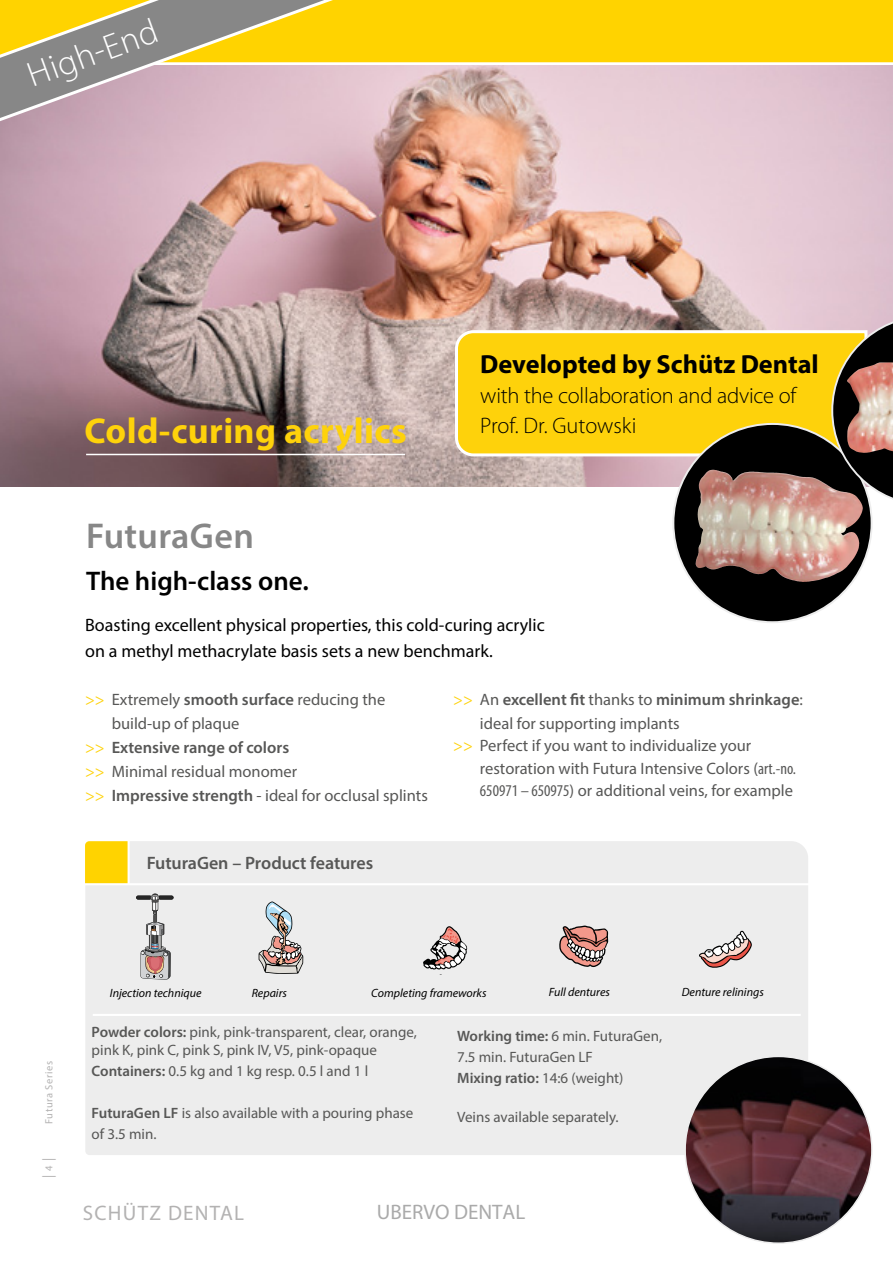
<style>
.page{position:relative;width:893px;height:1263px;background:#fff}
.page>*{position:absolute;margin:0;border:0;box-sizing:border-box;transform-origin:0 0}
.t1{font:700 36px "Myriad Pro";letter-spacing:.01em;color:#fed20b}
.t2{font:600 36px "Myriad Pro";letter-spacing:.01em;color:#878787}
.t3{font:300 35.4px "Myriad Pro";color:#fff}
.t4{font:600 27px "Myriad Pro";color:#000}
.t5{font:700 26.25px "Myriad Pro";color:#000}
.t6{font:300 22.5px/30px "Myriad Pro";letter-spacing:-.01em;color:#000}
.t7{font:21px "Myriad Pro";letter-spacing:.06em;color:#b3b2b2}
.t8{font:21px "Myriad Pro";color:#aaa}
.t9{font:18px/26.5px "Myriad Pro";color:#000}
.t10{font:600 18px "Myriad Pro";letter-spacing:-.005em;color:#575756}
.t11{font:16.5px/22.5px "Myriad Pro";color:#575756}
.t12{font:600 16.5px "Myriad Pro";color:#575756}
.t13{font:15px/21px "Myriad Pro";color:#575756}
.t14{font:13.5px "Myriad Pro";color:#b3b2b2}
.t15{font:italic 12px "Myriad Pro";color:#000}
.t16{font:10.5px "Myriad Pro";letter-spacing:.05em;color:#b3b2b2}
.s1{color:#fed20b}
.s2{font-weight:600}
.s3{font-weight:400;color:#fed20b}
.s4{font-stretch:condensed}
.s5{font-size:10.5px}
</style>
<div class="page">
<div style="left:380px;top:0;width:513px;height:63px;background:#ffd300"></div>
<img style="left:0;top:65px;width:893px;height:421px">
<div style="left:85px;top:841px;width:723px;height:42px;background:#ededed"></div>
<div style="left:85px;top:885px;width:723px;height:270px;background:#ededed"></div>
<hr style="left:93px;top:1014px;width:708px;height:2px;background:#fff">
<svg style="left:559px;top:925px;width:49px;height:42px;background:#b38d88"></svg>
<svg style="left:453px;top:329px;width:378px;height:129px;background:#fcd31b"></svg>
<img style="left:685px;top:1056px;width:187px;height:187px;border-radius:93px">
<hr style="left:86px;top:454px;width:319px;height:1px;background:#fff">
<svg style="left:673px;top:424px;width:199px;height:198px;background:#68554e"></svg>
<img style="left:698px;top:470px;width:14px;height:67px">
<svg style="left:0;top:0;width:380px;height:151px;background:#ccb28b"></svg>
<svg style="left:259px;top:901px;width:44px;height:73px;background:#bcb6b5"></svg>
<svg style="left:136px;top:893px;width:38px;height:87px;background:#bfb8b7"></svg>
<svg style="left:423px;top:926px;width:44px;height:44px;background:#b9acab"></svg>
<svg style="left:698px;top:931px;width:54px;height:38px;background:#cbbbb8"></svg>
<svg style="left:831px;top:315px;width:62px;height:191px;background:#826a54"></svg>
<h2 class="t3" style="left:21px;top:56px;width:138px;rotate:-20deg">High-End</h2>
<h1 class="t1" style="left:85px;top:407px;width:324px">Cold-curing acrylics</h1>
<h1 class="t2" style="left:86px;top:513px;width:169px">FuturaGen</h1>
<h3 class="t4" style="left:86px;top:564px;width:224px">The high-class one.</h3>
<h3 class="t5" style="left:480px;top:347px;width:340px">Developted by Schütz Dental</h3>
<h3 class="t6" style="left:480px;top:380px;width:317px">with the collaboration and advice of<br>Prof. Dr. Gutowski</h3>
<p class="t9" style="left:85px;top:611px;width:461px">Boasting excellent physical properties, this cold-curing acrylic on a methyl methacrylate basis sets a new benchmark.</p>
<p class="t11" style="left:85px;top:688px;width:302px"><span class="s1">&gt;&gt;</span> Extremely <span class="s2">smooth surface</span> reducing the</p>
<p class="t11" style="left:112px;top:712px;width:129px">build-up of plaque</p>
<p class="t12" style="left:85px;top:737px;width:206px"><span class="s3">&gt;&gt;</span> Extensive range of colors</p>
<p class="t11" style="left:85px;top:760px;width:214px"><span class="s1">&gt;&gt;</span> Minimal residual monomer</p>
<p class="t11" style="left:85px;top:784px;width:344px"><span class="s1">&gt;&gt;</span> <span class="s2">Impressive strength</span> - ideal for occlusal splints</p>
<p class="t10" style="left:147px;top:851px;width:228px">FuturaGen – Product features</p>
<p class="t11" style="left:480px;top:687px;width:324px;line-height:24px;text-indent:-27px"><span class="s1">&gt;&gt;</span> An <span class="s2">excellent fit</span> thanks to <span class="s2">minimum shrinkage</span>: ideal for supporting implants</p>
<p class="t11" style="left:480px;top:734px;width:318px;text-indent:-27px"><span class="s1">&gt;&gt;</span> Perfect if you want to individualize your restoration with Futura Intensive Colors (<span class="s4">art.-no.<br>650971 – 650975</span>) or additional veins, for example</p>
<p class="t16" style="left:43px;top:1124px;width:64px;rotate:-90deg">Futura Series</p>
<p class="t14" style="left:40px;top:1178px;width:22px;rotate:-90deg">|<span class="s5">4</span>|</p>
<p class="t15" style="left:110px;top:985px;width:93px">Injection technique</p>
<p class="t15" style="left:252px;top:985px;width:37px">Repairs</p>
<p class="t15" style="left:371px;top:985px;width:117px">Completing frameworks</p>
<p class="t15" style="left:549px;top:985px;width:63px">Full dentures</p>
<p class="t15" style="left:682px;top:985px;width:84px">Denture relinings</p>
<p class="t13" style="left:457px;top:1025px;width:206px"><span class="s2">Working time:</span> 6 min. FuturaGen,<br>7.5 min. FuturaGen LF<br><span class="s2">Mixing ratio:</span> 14:6 (weight)</p>
<p class="t13" style="left:457px;top:1106px;width:163px">Veins available separately.</p>
<p class="t13" style="left:92px;top:1023px;width:327px;line-height:18px"><span class="s2">Powder colors:</span> pink, pink-transparent, clear, orange, pink K, pink C, pink S, pink IV, V5, pink-opaque</p>
<p class="t13" style="left:92px;top:1060px;width:278px"><span class="s2">Containers:</span> 0.5 kg and 1 kg resp. 0.5 l and 1 l</p>
<p class="t13" style="left:92px;top:1102px;width:323px"><span class="s2">FuturaGen LF</span> is also available with a pouring phase of 3.5 min.</p>
<p class="t7" style="left:83px;top:1200px;width:163px">SCHÜTZ DENTAL</p>
<p class="t8" style="left:377px;top:1199px;width:150px">UBERVO DENTAL</p>
</div>
